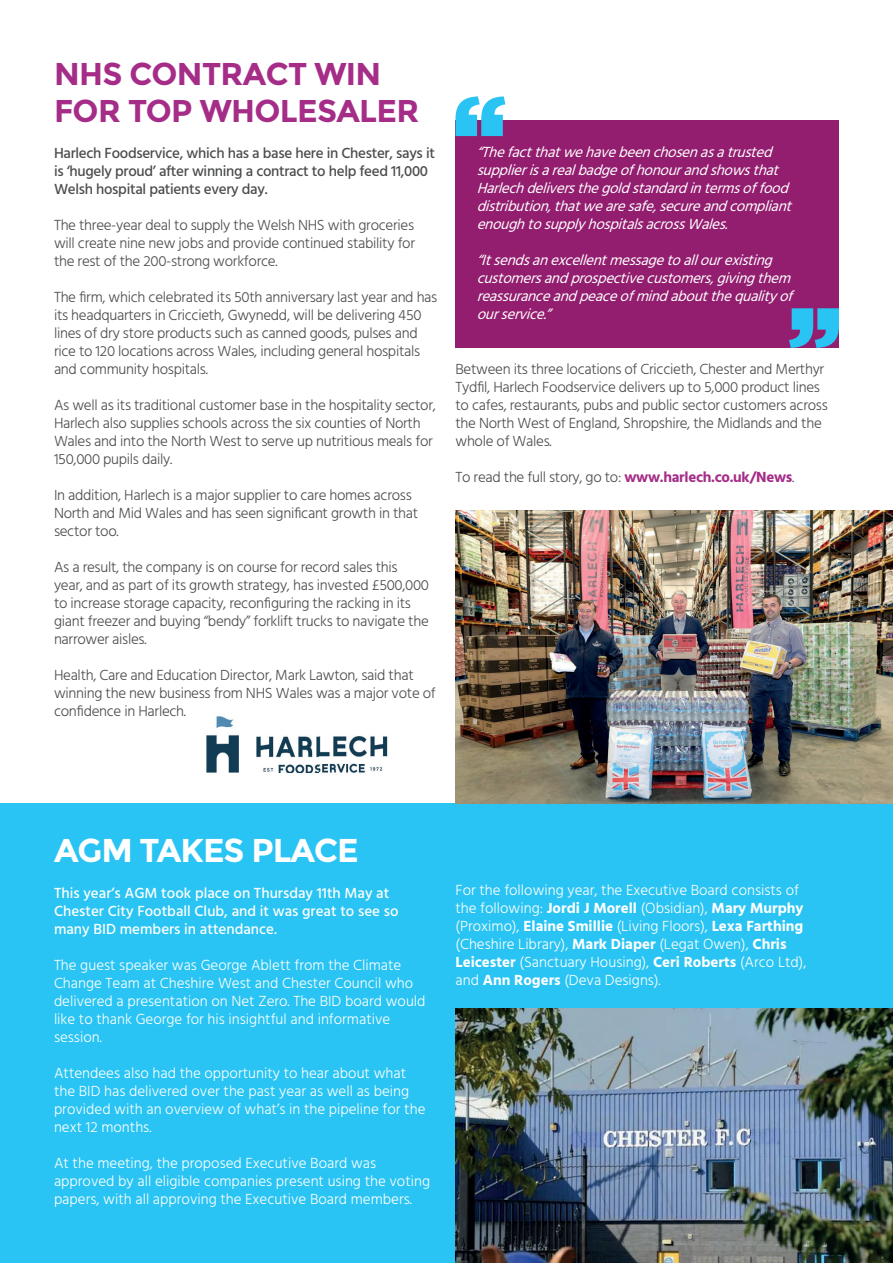
<style>
.page{position:relative;width:893px;height:1263px;background:#fff}
.page>*{position:absolute;margin:0;border:0;box-sizing:border-box;transform-origin:0 0}
.t1{font:700 33px "Montserrat";letter-spacing:-.03em;color:#fff}
.t2{font:700 31.5px/37.8px "Montserrat";letter-spacing:-.02em;color:#a52d88}
.t3{font:300 15px/18px "Hind";letter-spacing:-.02em;color:#4b4c4d}
.t4{font:300 15px/18px "Hind";color:#fff}
.t5{font:italic 15px/18px "Hind";color:#fff}
.t6{font:500 15px/18px "Hind";letter-spacing:-.02em;color:#4b4c4d}
.t7{font:500 15px/18px "Hind";color:#fff}
.s1{font-weight:700;color:#a52d88}
.s2{font-weight:700}
</style>
<div class="page">
<img style="left:206px;top:716px;width:33px;height:56px">
<img style="left:278px;top:736px;width:110px;height:37px">
<img style="left:256px;top:736px;width:63px;height:36px">
<div style="left:455px;top:120px;width:384px;height:227px;background:#931d6f"></div>
<div style="left:0;top:804px;width:893px;height:459px;background:#29c4f3"></div>
<img style="left:455px;top:510px;width:438px;height:294px">
<img style="left:455px;top:1009px;width:438px;height:254px">
<svg style="left:455px;top:96px;width:50px;height:40px"></svg>
<svg style="left:789px;top:308px;width:50px;height:40px"></svg>
<h2 class="t2" style="left:54px;top:55px;width:367px">NHS CONTRACT WIN<br>FOR TOP WHOLESALER</h2>
<p class="t6" style="left:54px;top:145px;width:382px">Harlech Foodservice, which has a base here in Chester, says it is ‘hugely proud’ after winning a contract to help feed 11,000<br>Welsh hospital patients every day.</p>
<p class="t3" style="left:54px;top:217px;width:363px;text-align:justify">The three-year deal to supply the Welsh NHS with groceries will create nine new jobs and provide continued stability for the rest of the 200-strong workforce.</p>
<p class="t3" style="left:54px;top:289px;width:385px">The firm, which celebrated its 50th anniversary last year and has its headquarters in Criccieth, Gwynedd, will be delivering 450 lines of dry store products such as canned goods, pulses and rice to 120 locations across Wales, including general hospitals and community hospitals.</p>
<p class="t3" style="left:54px;top:397px;width:383px">As well as its traditional customer base in the hospitality sector, Harlech also supplies schools across the six counties of North Wales and into the North West to serve up nutritious meals for 150,000 pupils daily.</p>
<p class="t3" style="left:54px;top:487px;width:366px">In addition, Harlech is a major supplier to care homes across<br>North and Mid Wales and has seen significant growth in that sector too.</p>
<p class="t3" style="left:54px;top:559px;width:377px">As a result, the company is on course for record sales this year, and as part of its growth strategy, has invested £500,000 to increase storage capacity, reconfiguring the racking in its giant freezer and buying “bendy” forklift trucks to navigate the narrower aisles.</p>
<p class="t3" style="left:54px;top:667px;width:383px">Health, Care and Education Director, Mark Lawton, said that winning the new business from NHS Wales was a major vote of confidence in Harlech.</p>
<p class="t5" style="left:477px;top:144px;width:322px">“Thefactthatwehavebeenchosenasatrusted supplierisarealbadgeofhonourandshowsthat Harlechdeliversthegoldstandardintermsoffood distribution,thatwearesafe,secureandcompliant enoughtosupplyhospitalsacrossWales.</p>
<p class="t5" style="left:477px;top:252px;width:323px">“Itsendsanexcellentmessagetoallourexisting customersandprospectivecustomers,givingthem reassuranceandpeaceofmindaboutthequalityof ourservice.”</p>
<p class="t3" style="left:455px;top:361px;width:374px">Between its three locations of Criccieth, Chester and Merthyr Tydfil, Harlech Foodservice delivers up to 5,000 product lines to cafes, restaurants, pubs and public sector customers across the North West of England, Shropshire, the Midlands and the whole of Wales.</p>
<p class="t3" style="left:455px;top:469px;width:340px">To read the full story, go to: <span class="s1">www.harlech.co.uk/News</span>.</p>
<h1 class="t1" style="left:54px;top:830px;width:306px">AGM TAKES PLACE</h1>
<p class="t7" style="left:54px;top:884px;width:346px">This year’s AGM took place on Thursday 11th May at<br>Chester City Football Club, and it was great to see so many BID members in attendance.</p>
<p class="t4" style="left:54px;top:956px;width:373px">The guest speaker was George Ablett from the Climate Change Team at Cheshire West and Chester Council who delivered a presentation on Net Zero. The BID board would like to thank George for his insightful and informative session.</p>
<p class="t4" style="left:54px;top:1064px;width:373px">Attendees also had the opportunity to hear about what the BID has delivered over the past year as well as being provided with an overview of what’s in the pipeline for the next 12 months.</p>
<p class="t4" style="left:54px;top:1154px;width:378px">At the meeting, the proposed Executive Board was approved by all eligible companies present using the voting papers, with all approving the Executive Board members.</p>
<p class="t4" style="left:455px;top:882px;width:353px">For the following year, the Executive Board consists of the following: <span class="s2">Jordi J Morell</span> (Obsidian), <span class="s2">Mary Murphy </span>(Proximo), <span class="s2">Elaine Smillie</span> (Living Floors), <span class="s2">Lexa Farthing </span>(Cheshire Library), <span class="s2">Mark Diaper</span> (Legat Owen), <span class="s2">Chris Leicester</span> (Sanctuary Housing), <span class="s2">Ceri Roberts</span> (Arco Ltd), and <span class="s2">Ann Rogers</span> (Deva Designs).</p>
</div>
